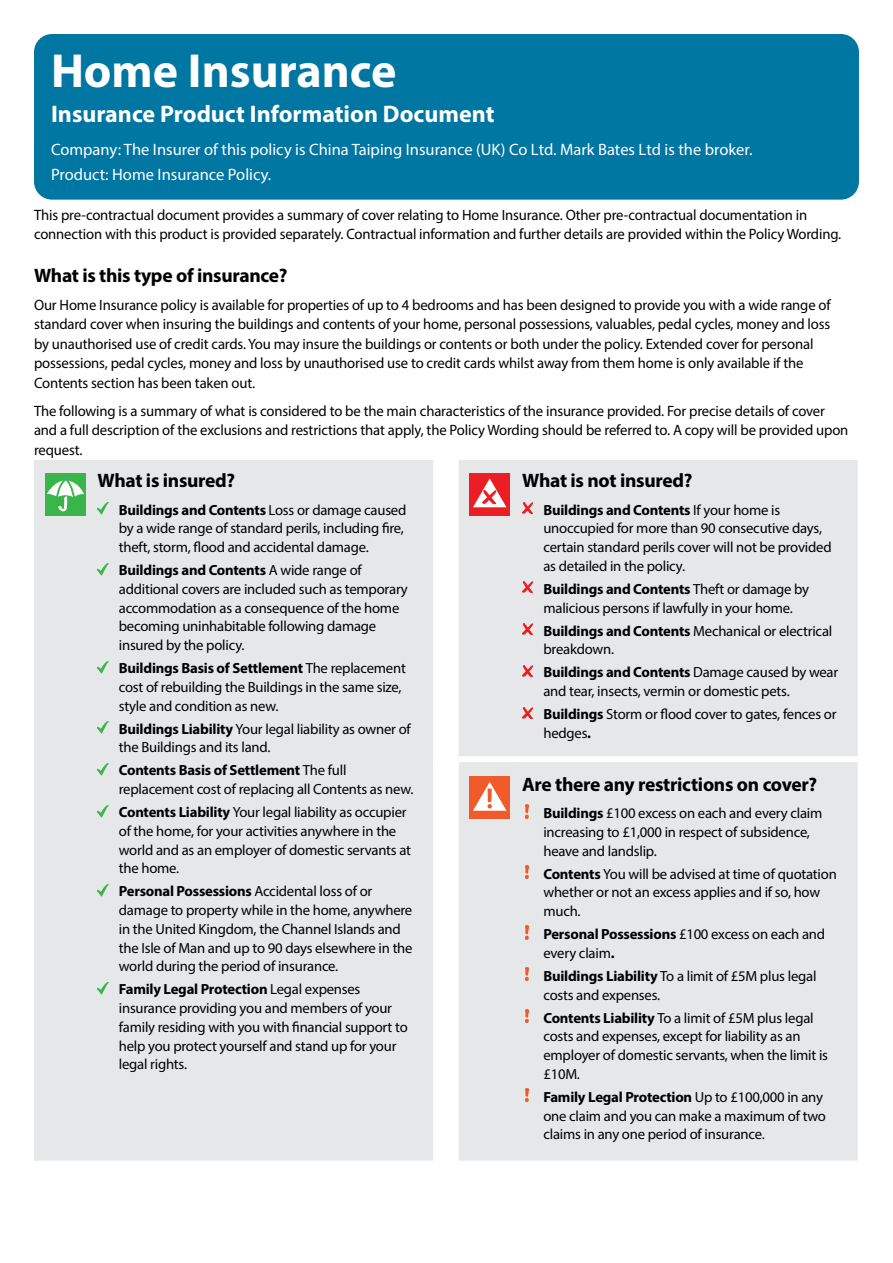
<style>
.page{position:relative;width:893px;height:1263px;background:#fff}
.page>*{position:absolute;margin:0;border:0;box-sizing:border-box;transform-origin:0 0}
.t1{font:700 48px "Myriad Pro";color:#fff}
.t2{font:700 24px "Myriad Pro";color:#fff}
.t3{font:700 19.5px "Myriad Pro";letter-spacing:-.015em;color:#000}
.t4{font:16.5px/25.2px "Myriad Pro";color:#fff}
.t5{font:15px/19.5px "Myriad Pro";letter-spacing:-.01em;color:#000}
.t6{font:14.7px/18.8px "Myriad Pro";letter-spacing:-.015em;color:#000}
.s1{font-weight:700}
</style>
<div class="page">
<div style="left:34px;top:34px;width:825px;height:166px;background:#0076a3;border-radius:18px"></div>
<div style="left:34px;top:460px;width:824px;height:700px;background:#e6e7e8"></div>
<div style="left:459px;top:756px;width:59px;height:6px;background:#fff"></div>
<div style="left:518px;top:756px;width:340px;height:6px;background:#fff"></div>
<div style="left:433px;top:760px;width:26px;height:6px;background:#fff"></div>
<div style="left:45px;top:473px;width:41px;height:42px;background:#39b54a"></div>
<svg style="left:47px;top:476px;width:37px;height:35px"></svg>
<svg style="left:98px;top:503px;width:10px;height:12px"></svg>
<svg style="left:98px;top:563px;width:10px;height:12px"></svg>
<svg style="left:98px;top:661px;width:10px;height:12px"></svg>
<svg style="left:98px;top:722px;width:10px;height:12px"></svg>
<svg style="left:98px;top:763px;width:10px;height:12px"></svg>
<svg style="left:98px;top:805px;width:10px;height:12px"></svg>
<svg style="left:98px;top:884px;width:10px;height:12px"></svg>
<svg style="left:98px;top:982px;width:10px;height:12px"></svg>
<div style="left:469px;top:473px;width:41px;height:42px;background:#ed1d24"></div>
<svg style="left:473px;top:478px;width:33px;height:29px"></svg>
<svg style="left:522px;top:503px;width:11px;height:10px"></svg>
<svg style="left:522px;top:582px;width:11px;height:11px"></svg>
<svg style="left:522px;top:624px;width:11px;height:10px"></svg>
<svg style="left:522px;top:665px;width:11px;height:11px"></svg>
<svg style="left:522px;top:707px;width:11px;height:11px"></svg>
<div style="left:469px;top:776px;width:41px;height:43px;background:#f15a29"></div>
<svg style="left:473px;top:782px;width:33px;height:29px"></svg>
<svg style="left:525px;top:805px;width:4px;height:13px"></svg>
<svg style="left:525px;top:865px;width:4px;height:13px"></svg>
<svg style="left:525px;top:926px;width:4px;height:13px"></svg>
<img style="left:525px;top:967px;width:4px;height:14px">
<svg style="left:525px;top:1009px;width:4px;height:13px"></svg>
<img style="left:525px;top:1088px;width:4px;height:14px">
<h1 class="t1" style="left:51px;top:40px;width:347px">Home Insurance</h1>
<h2 class="t2" style="left:51px;top:98px;width:445px">Insurance Product Information Document</h2>
<p class="t4" style="left:51px;top:136px;width:703px">Company: The Insurer of this policy is China Taiping Insurance (UK) Co Ltd. Mark Bates Ltd is the broker.<br>Product: Home Insurance Policy.</p>
<p class="t5" style="left:34px;top:205px;width:809px">This pre-contractual document provides a summary of cover relating to Home Insurance. Other pre-contractual documentation in connection with this product is provided separately. Contractual information and further details are provided within the Policy Wording.</p>
<h3 class="t3" style="left:34px;top:263px;width:255px">What is this type of insurance?</h3>
<p class="t5" style="left:34px;top:295px;width:798px">Our Home Insurance policy is available for properties of up to 4 bedrooms and has been designed to provide you with a wide range of standard cover when insuring the buildings and contents of your home, personal possessions, valuables, pedal cycles, money and loss by unauthorised use of credit cards. You may insure the buildings or contents or both under the policy. Extended cover for personal possessions, pedal cycles, money and loss by unauthorised use to credit cards whilst away from them home is only available if the Contents section has been taken out.</p>
<p class="t5" style="left:34px;top:401px;width:816px">The following is a summary of what is considered to be the main characteristics of the insurance provided. For precise details of cover and a full description of the exclusions and restrictions that apply, the Policy Wording should be referred to. A copy will be provided upon request.</p>
<h3 class="t3" style="left:98px;top:468px;width:139px">What is insured?</h3>
<p class="t6" style="left:119px;top:500px;width:289px"><span class="s1">Buildings and Contents</span> Loss or damage caused by a wide range of standard perils, including fire, theft, storm, flood and accidental damage.</p>
<p class="t6" style="left:119px;top:561px;width:291px"><span class="s1">Buildings and Contents</span> A wide range of additional covers are included such as temporary accommodation as a consequence of the home becoming uninhabitable following damage insured by the policy.</p>
<p class="t6" style="left:119px;top:659px;width:289px"><span class="s1">Buildings Basis of Settlement</span> The replacement cost of rebuilding the Buildings in the same size, style and condition as new.</p>
<p class="t6" style="left:119px;top:719px;width:293px"><span class="s1">Buildings Liability</span> Your legal liability as owner of the Buildings and its land.</p>
<p class="t6" style="left:119px;top:761px;width:296px"><span class="s1">Contents Basis of Settlement</span> The full replacement cost of replacing all Contents as new.</p>
<p class="t6" style="left:119px;top:803px;width:294px"><span class="s1">Contents Liability</span> Your legal liability as occupier of the home, for your activities anywhere in the world and as an employer of domestic servants at the home.</p>
<p class="t6" style="left:119px;top:882px;width:295px"><span class="s1">Personal Possessions</span> Accidental loss of or damage to property while in the home, anywhere in the United Kingdom, the Channel Islands and the Isle of Man and up to 90 days elsewhere in the world during the period of insurance.</p>
<p class="t6" style="left:119px;top:980px;width:290px"><span class="s1">Family Legal Protection</span> Legal expenses insurance providing you and members of your family residing with you with financial support to help you protect yourself and stand up for your legal rights.</p>
<h3 class="t3" style="left:522px;top:468px;width:172px">What is not insured?</h3>
<p class="t6" style="left:543px;top:500px;width:290px"><span class="s1">Buildings and Contents</span> If your home is unoccupied for more than 90 consecutive days, certain standard perils cover will not be provided as detailed in the policy.</p>
<p class="t6" style="left:543px;top:579px;width:267px"><span class="s1">Buildings and Contents</span> Theft or damage by malicious persons if lawfully in your home.</p>
<p class="t6" style="left:543px;top:621px;width:290px"><span class="s1">Buildings and Contents</span> Mechanical or electrical breakdown.</p>
<p class="t6" style="left:543px;top:663px;width:296px"><span class="s1">Buildings and Contents</span> Damage caused by wear and tear, insects, vermin or domestic pets.</p>
<p class="t6" style="left:543px;top:705px;width:295px"><span class="s1">Buildings</span> Storm or flood cover to gates, fences or hedges<span class="s1">.</span></p>
<h3 class="t3" style="left:522px;top:771px;width:297px">Are there any restrictions on cover?</h3>
<p class="t6" style="left:543px;top:803px;width:280px"><span class="s1">Buildings</span> £100 excess on each and every claim increasing to £1,000 in respect of subsidence, heave and landslip.</p>
<p class="t6" style="left:543px;top:864px;width:295px"><span class="s1">Contents</span> You will be advised at time of quotation whether or not an excess applies and if so, how much.</p>
<p class="t6" style="left:543px;top:924px;width:283px"><span class="s1">Personal Possessions</span> £100 excess on each and every claim<span class="s1">.</span></p>
<p class="t6" style="left:543px;top:966px;width:275px"><span class="s1">Buildings Liability</span> To a limit of £5M plus legal costs and expenses.</p>
<p class="t6" style="left:543px;top:1008px;width:286px"><span class="s1">Contents Liability</span> To a limit of £5M plus legal costs and expenses, except for liability as an employer of domestic servants, when the limit is £10M.</p>
<p class="t6" style="left:543px;top:1087px;width:284px"><span class="s1">Family Legal Protection</span> Up to £100,000 in any one claim and you can make a maximum of two claims in any one period of insurance.</p>
</div>
